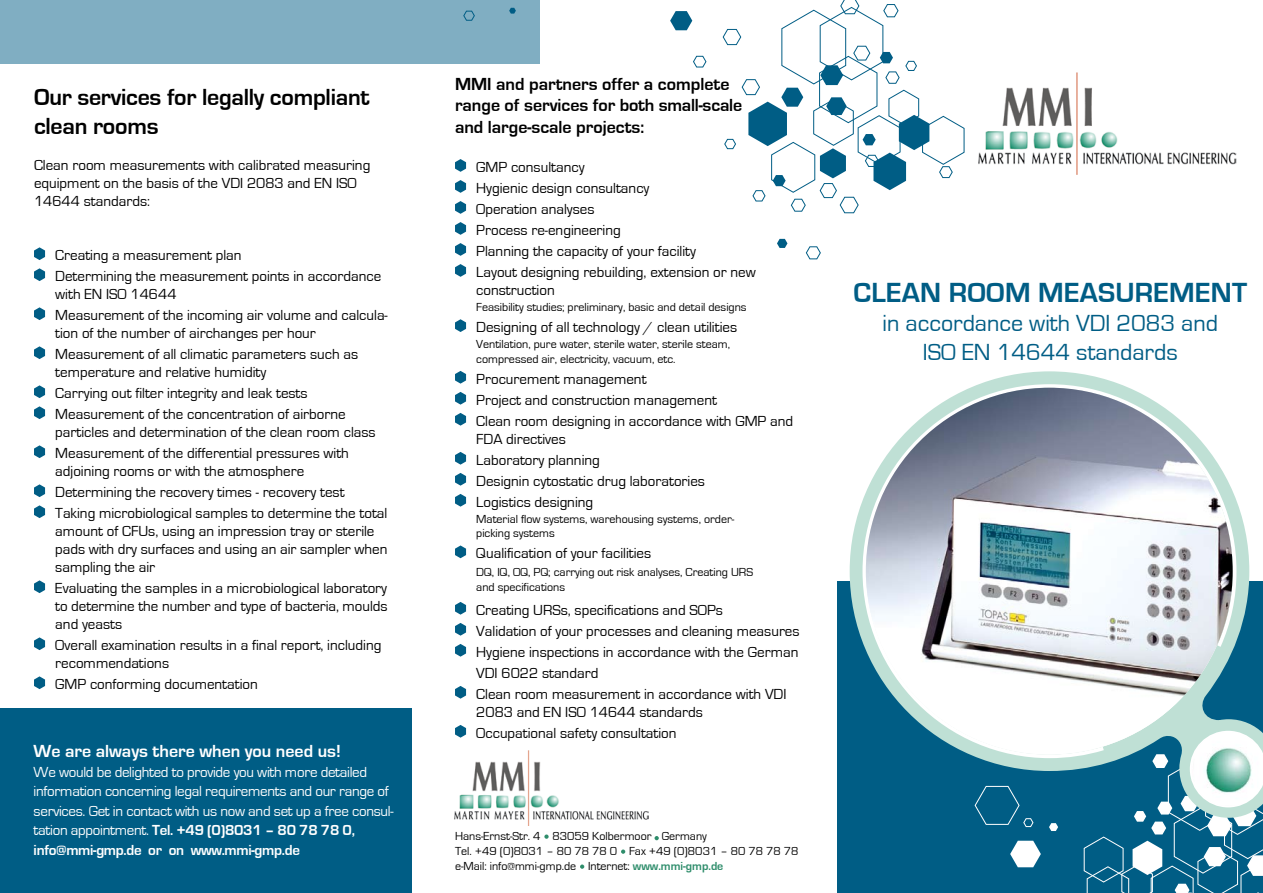
<style>
.page{position:relative;width:1263px;height:893px;background:#fff}
.page>*{position:absolute;margin:0;border:0;box-sizing:border-box;transform-origin:0 0}
.t1{font:700 28.5px "Eurostile";letter-spacing:.01em;color:#005d85}
.t2{font:24px/28.8px "Eurostile";color:#005d85;text-align:center}
.t3{font:700 24px/28.8px "Eurostile";letter-spacing:-.01em;color:#000}
.t4{font:700 18px/21.6px "Eurostile";color:#000}
.t5{font:700 18px "Eurostile";color:#fff}
.t6{font:15px/21px "Eurostile";color:#000}
.t7{font:15px/19.5px "Eurostile";letter-spacing:-.02em;color:#fff}
.t8{font:12px/14.4px "Eurostile";color:#000}
.s1{font-weight:700}
.s2{font-weight:700;color:#2e8d6b}
</style>
<div class="page">
<div style="left:838px;top:582px;width:425px;height:311px;background:#005d85"></div>
<svg style="left:1049px;top:823px;width:9px;height:8px"></svg>
<svg style="left:850px;top:371px;width:413px;height:415px"></svg>
<svg style="left:862px;top:384px;width:374px;height:374px"></svg>
<img style="left:866px;top:388px;width:367px;height:366px;border-radius:183px">
<svg style="left:1084px;top:731px;width:179px;height:162px"></svg>
<svg style="left:974px;top:786px;width:59px;height:41px"></svg>
<svg style="left:1010px;top:841px;width:31px;height:26px"></svg>
<div style="left:0;top:0;width:540px;height:64px;background:#80aec2"></div>
<div style="left:0;top:708px;width:412px;height:185px;background:#005d85"></div>
<svg style="left:455px;top:159px;width:11px;height:13px"></svg>
<svg style="left:455px;top:180px;width:11px;height:13px"></svg>
<svg style="left:455px;top:201px;width:11px;height:13px"></svg>
<svg style="left:455px;top:222px;width:11px;height:13px"></svg>
<svg style="left:455px;top:243px;width:11px;height:13px"></svg>
<svg style="left:455px;top:264px;width:11px;height:13px"></svg>
<svg style="left:455px;top:319px;width:11px;height:13px"></svg>
<svg style="left:455px;top:371px;width:11px;height:13px"></svg>
<svg style="left:455px;top:392px;width:11px;height:13px"></svg>
<svg style="left:455px;top:413px;width:11px;height:13px"></svg>
<svg style="left:455px;top:452px;width:11px;height:13px"></svg>
<svg style="left:455px;top:473px;width:11px;height:13px"></svg>
<svg style="left:455px;top:494px;width:11px;height:13px"></svg>
<svg style="left:455px;top:545px;width:11px;height:13px"></svg>
<svg style="left:455px;top:602px;width:11px;height:13px"></svg>
<svg style="left:455px;top:623px;width:11px;height:13px"></svg>
<svg style="left:455px;top:644px;width:11px;height:13px"></svg>
<svg style="left:455px;top:686px;width:11px;height:13px"></svg>
<svg style="left:455px;top:725px;width:11px;height:13px"></svg>
<svg style="left:544px;top:834px;width:5px;height:5px"></svg>
<svg style="left:654px;top:836px;width:5px;height:4px"></svg>
<svg style="left:621px;top:849px;width:4px;height:5px"></svg>
<svg style="left:580px;top:864px;width:4px;height:5px"></svg>
<img style="left:455px;top:750px;width:193px;height:75px">
<img style="left:978px;top:72px;width:258px;height:103px">
<svg style="left:670px;top:11px;width:22px;height:19px"></svg>
<svg style="left:693px;top:56px;width:13px;height:12px"></svg>
<svg style="left:777px;top:239px;width:10px;height:9px"></svg>
<svg style="left:806px;top:246px;width:15px;height:14px"></svg>
<svg style="left:509px;top:8px;width:7px;height:6px"></svg>
<svg style="left:463px;top:11px;width:12px;height:10px"></svg>
<svg style="left:723px;top:0;width:241px;height:213px"></svg>
<svg style="left:34px;top:247px;width:11px;height:13px"></svg>
<svg style="left:34px;top:268px;width:11px;height:13px"></svg>
<svg style="left:34px;top:307px;width:11px;height:13px"></svg>
<svg style="left:34px;top:346px;width:11px;height:13px"></svg>
<svg style="left:34px;top:385px;width:11px;height:13px"></svg>
<svg style="left:34px;top:406px;width:11px;height:13px"></svg>
<svg style="left:34px;top:445px;width:11px;height:13px"></svg>
<svg style="left:34px;top:484px;width:11px;height:13px"></svg>
<svg style="left:34px;top:505px;width:11px;height:13px"></svg>
<svg style="left:34px;top:580px;width:11px;height:13px"></svg>
<svg style="left:34px;top:637px;width:11px;height:13px"></svg>
<svg style="left:34px;top:676px;width:11px;height:13px"></svg>
<h2 class="t3" style="left:34px;top:83px;width:337px">Our services for legally compliant clean rooms</h2>
<p class="t6" style="left:34px;top:156px;width:338px;line-height:18px">Clean room measurements with calibrated measuring equipment on the basis of the VDI 2083 and EN ISO<br>14644 standards:</p>
<p class="t6" style="left:55px;top:245px;width:328px">Creating a measurement plan<br>Determining the measurement points in accordance</p>
<p class="t6" style="left:55px;top:284px;width:334px">with EN ISO 14644<br>Measurement of the incoming air volume and calcula-</p>
<p class="t6" style="left:55px;top:323px;width:304px">tion of the number of airchanges per hour<br>Measurement of all climatic parameters such as</p>
<p class="t6" style="left:55px;top:362px;width:292px">temperature and relative humidity<br>Carrying out filter integrity and leak tests<br>Measurement of the concentration of airborne</p>
<p class="t6" style="left:55px;top:422px;width:322px">particles and determination of the clean room class<br>Measurement of the differential pressures with</p>
<p class="t6" style="left:55px;top:461px;width:334px">adjoining rooms or with the atmosphere<br>Determining the recovery times - recovery test<br>Taking microbiological samples to determine the total</p>
<p class="t6" style="left:55px;top:522px;width:334px;line-height:18px">amount of CFUs, using an impression tray or sterile pads with dry surfaces and using an air sampler when sampling the air</p>
<p class="t6" style="left:55px;top:579px;width:334px;line-height:18px;text-align:justify">Evaluating the samples in a microbiological laboratory to determine the number and type of bacteria, moulds and yeasts</p>
<p class="t6" style="left:55px;top:636px;width:328px;line-height:18px">Overall examination results in a final report, including recommendations</p>
<p class="t6" style="left:55px;top:674px;width:204px">GMP conforming documentation</p>
<p class="t5" style="left:34px;top:741px;width:309px">We are always there when you need us!</p>
<p class="t7" style="left:34px;top:762px;width:361px">We would be delighted to provide you with more detailed information concerning legal requirements and our range of services. Get in contact with us now and set up a free consul&shy;tation appointment. <span class="s1">Tel. +49 (0)8031 – 80 78 78 0, info@mmi-gmp.de or on www.mmi-gmp.de</span></p>
<p class="t4" style="left:455px;top:73px;width:289px">MMI and partners offer a complete range of services for both small-scale and large-scale projects:</p>
<p class="t6" style="left:476px;top:157px;width:281px">GMP consultancy<br>Hygienic design consultancy<br>Operation analyses<br>Process re-engineering<br>Planning the capacity of your facility<br>Layout designing rebuilding, extension or new</p>
<p class="t6" style="left:476px;top:280px;width:80px">construction</p>
<p class="t8" style="left:476px;top:300px;width:272px">Feasibility studies; preliminary, basic and detail designs</p>
<p class="t6" style="left:476px;top:317px;width:262px">Designing of all technology / clean utilities</p>
<p class="t8" style="left:476px;top:337px;width:255px">Ventilation, pure water, sterile water, sterile steam, compressed air, electricity, vacuum, etc.</p>
<p class="t6" style="left:476px;top:368px;width:318px">Procurement management<br>Project and construction management<br>Clean room designing in accordance with GMP and</p>
<p class="t6" style="left:476px;top:428px;width:230px">FDA directives<br>Laboratory planning<br>Designin cytostatic drug laboratories<br>Logistics designing</p>
<p class="t8" style="left:476px;top:512px;width:260px">Material flow systems, warehousing systems, order&shy;picking systems</p>
<p class="t6" style="left:476px;top:543px;width:176px">Qualification of your facilities</p>
<p class="t8" style="left:476px;top:565px;width:278px">DQ, IQ, OQ, PQ; carrying out risk analyses, Creating URS and specifications</p>
<p class="t6" style="left:476px;top:599px;width:325px">Creating URSs, specifications and SOPs<br>Validation of your processes and cleaning measures Hygiene inspections in accordance with the German VDI 6022 standard<br>Clean room measurement in accordance with VDI</p>
<p class="t6" style="left:476px;top:701px;width:228px">2083 and EN ISO 14644 standards<br>Occupational safety consultation</p>
<p class="t8" style="left:455px;top:829px;width:345px;line-height:15px">Hans-Ernst-Str. 4 83059 Kolbermoor Germany<br>Tel. +49 (0)8031 – 80 78 78 0 Fax +49 (0)8031 – 80 78 78 78 e-Mail: info@mmi-gmp.de Internet: <span class="s2">www.mmi-gmp.de</span></p>
<h1 class="t1" style="left:853px;top:277px;width:395px">CLEAN ROOM MEASUREMENT</h1>
<h2 class="t2" style="left:883px;top:309px;width:337px">in accordance with VDI 2083 and<br>ISO EN 14644 standards</h2>
</div>
